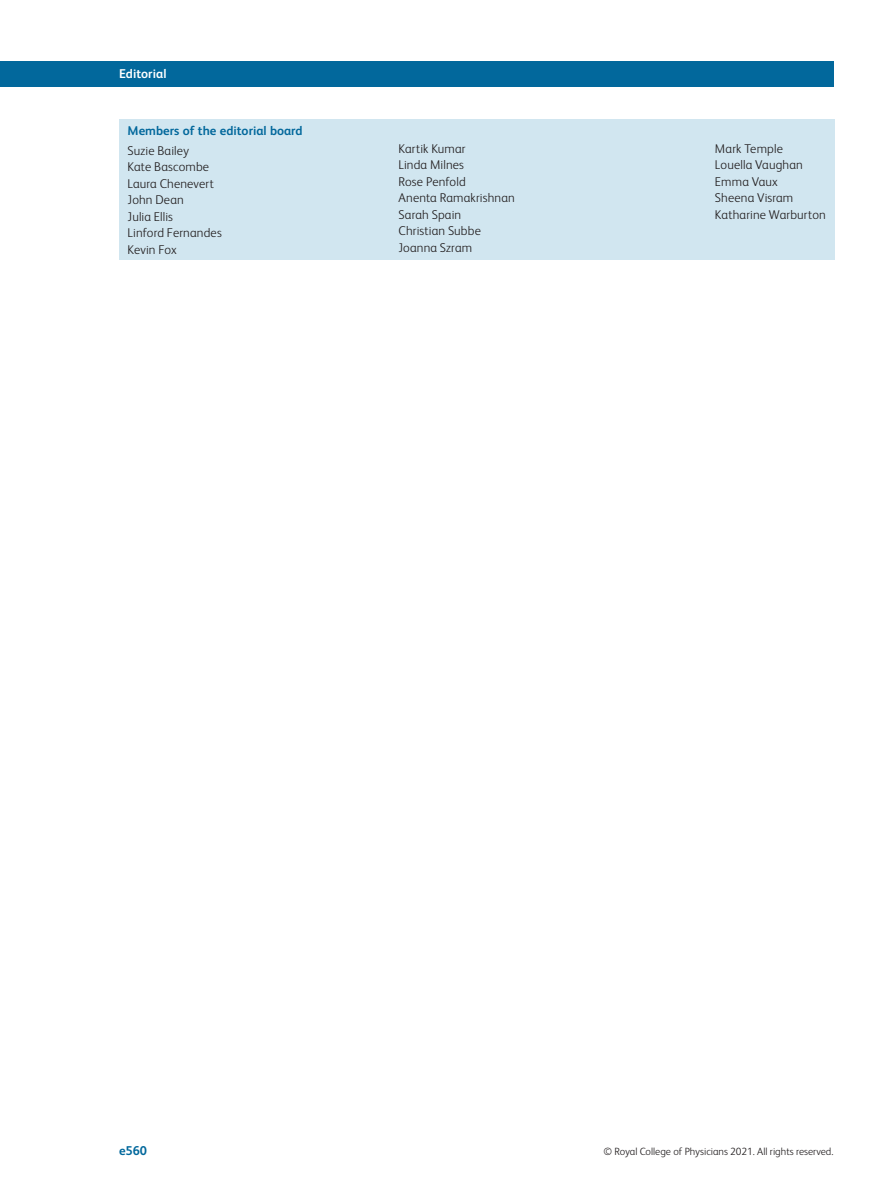
<style>
.page{position:relative;width:893px;height:1191px;background:#fff}
.page>*{position:absolute;margin:0;border:0;box-sizing:border-box;transform-origin:0 0}
.body_sec_P_Indent{font:300 12.75px "FS Albert";letter-spacing:.01em;color:#231f20}
.tbody_left{font:700 12.75px "FS Albert";color:#02689c}
.t1{font:700 12.75px "FS Albert";color:#fff}
.t2{font:300 10.5px "FS Albert";color:#231f20}
</style>
<div class="page">
<div style="left:0;top:62px;width:833px;height:25px;background:#02689c"></div>
<div style="left:119px;top:119px;width:715px;height:141px;background:#d1e6f0"></div>
<p class="t1" style="left:119px;top:66px;width:49px">Editorial</p>
<p class="tbody_left" style="left:128px;top:123px;width:176px">Members of the editorial board</p>
<p class="body_sec_P_Indent" style="left:128px;top:143px;width:63px">Suzie Bailey</p>
<p class="body_sec_P_Indent" style="left:128px;top:159px;width:83px">Kate Bascombe</p>
<p class="body_sec_P_Indent" style="left:128px;top:176px;width:88px">Laura Chenevert</p>
<p class="body_sec_P_Indent" style="left:128px;top:192px;width:58px">John Dean</p>
<p class="body_sec_P_Indent" style="left:128px;top:209px;width:47px">Julia Ellis</p>
<p class="body_sec_P_Indent" style="left:128px;top:225px;width:96px">Linford Fernandes</p>
<p class="body_sec_P_Indent" style="left:128px;top:242px;width:51px">Kevin Fox</p>
<p class="body_sec_P_Indent" style="left:398px;top:141px;width:69px">Kartik Kumar</p>
<p class="body_sec_P_Indent" style="left:398px;top:158px;width:67px">Linda Milnes</p>
<p class="body_sec_P_Indent" style="left:398px;top:174px;width:69px">Rose Penfold</p>
<p class="body_sec_P_Indent" style="left:398px;top:191px;width:118px">Anenta Ramakrishnan</p>
<p class="body_sec_P_Indent" style="left:398px;top:207px;width:64px">Sarah Spain</p>
<p class="body_sec_P_Indent" style="left:398px;top:224px;width:84px">Christian Subbe</p>
<p class="body_sec_P_Indent" style="left:398px;top:240px;width:75px">Joanna Szram</p>
<p class="body_sec_P_Indent" style="left:715px;top:141px;width:69px">Mark Temple</p>
<p class="body_sec_P_Indent" style="left:715px;top:158px;width:89px">Louella Vaughan</p>
<p class="body_sec_P_Indent" style="left:715px;top:174px;width:64px">Emma Vaux</p>
<p class="body_sec_P_Indent" style="left:715px;top:191px;width:80px">Sheena Visram</p>
<p class="body_sec_P_Indent" style="left:715px;top:207px;width:112px">Katharine Warburton</p>
<p class="tbody_left" style="left:119px;top:1143px;width:30px">e560</p>
<p class="t2" style="left:604px;top:1145px;width:231px">© Royal College of Physicians 2021. All rights reserved.</p>
</div>
